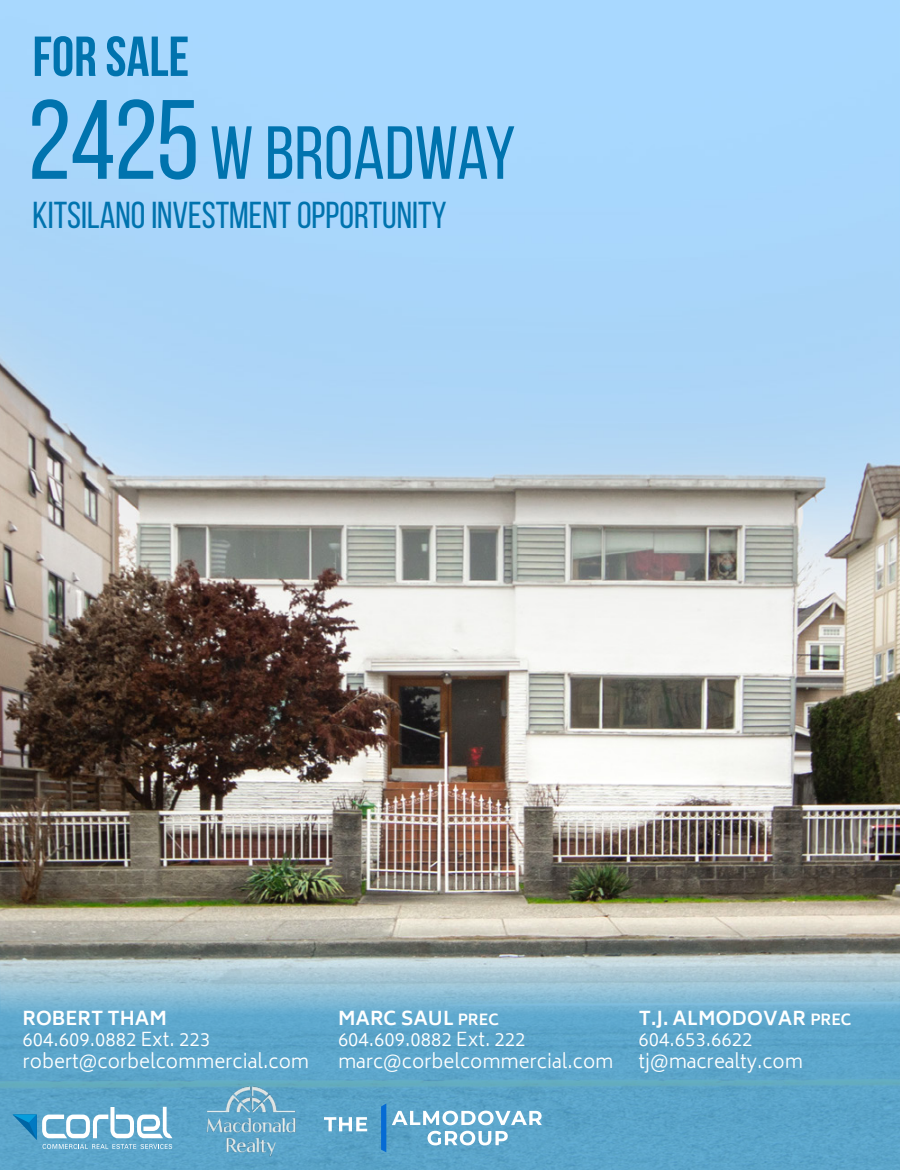
<style>
.page{position:relative;width:900px;height:1170px;background:#fff}
.page>*{position:absolute;margin:0;border:0;box-sizing:border-box;transform-origin:0 0}
.t1{font:75px "Bebas Neue";color:#0073ae}
.t2{font:700 56.25px "Bebas Neue";color:#0073ae}
.t3{font:37.5px "Bebas Neue";color:#0073ae}
.t4{font:300 18.75px "Biryani";color:#fff}
.t5{font:700 18.75px "Biryani";color:#fff}
.s1{font-size:112.5px}
.s2{font-size:15px}
</style>
<div class="page">
<img style="left:0;top:0;width:900px;height:902px">
<svg style="left:0;top:902px;width:900px;height:268px;background:#7cacc1"></svg>
<svg style="left:13px;top:1107px;width:160px;height:42px"></svg>
<svg style="left:381px;top:1103px;width:5px;height:49px"></svg>
<svg style="left:392px;top:1111px;width:150px;height:14px"></svg>
<svg style="left:428px;top:1131px;width:80px;height:14px"></svg>
<svg style="left:324px;top:1117px;width:43px;height:14px"></svg>
<img style="left:191px;top:1073px;width:119px;height:96px">
<p class="t2" style="left:33px;top:26px;width:158px">FOR SALE</p>
<p class="t1" style="left:29px;top:112px;width:488px"><span class="s1">2425</span>W BROADWAY</p>
<p class="t3" style="left:33px;top:194px;width:416px">KITSILANO INVESTMENT OPPORTUNITY</p>
<p class="t5" style="left:23px;top:1008px;width:146px">ROBERT THAM</p>
<p class="t4" style="left:23px;top:1029px;width:189px">604.609.0882 Ext. 223</p>
<p class="t4" style="left:23px;top:1050px;width:288px">robert@corbelcommercial.com</p>
<p class="t5" style="left:338px;top:1008px;width:163px">MARC SAUL <span class="s2">PREC</span></p>
<p class="t4" style="left:338px;top:1029px;width:189px">604.609.0882 Ext. 222</p>
<p class="t4" style="left:338px;top:1050px;width:277px">marc@corbelcommercial.com</p>
<p class="t5" style="left:639px;top:1008px;width:214px">T.J. ALMODOVAR <span class="s2">PREC</span></p>
<p class="t4" style="left:639px;top:1029px;width:115px">604.653.6622</p>
<p class="t4" style="left:639px;top:1050px;width:166px">tj@macrealty.com</p>
</div>
